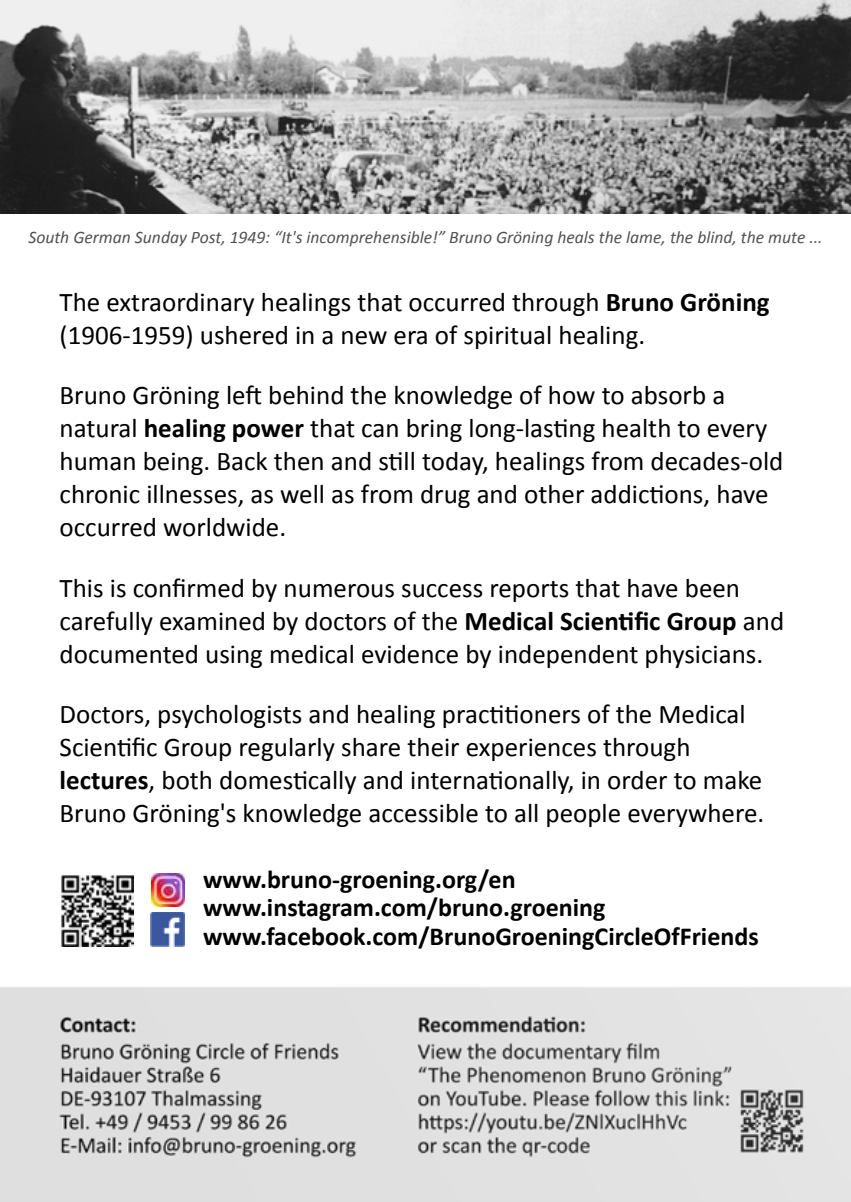
<style>
.page{position:relative;width:851px;height:1202px;background:#fff}
.page>*{position:absolute;margin:0;border:0;box-sizing:border-box;transform-origin:0 0}
.t1{font:27px/33px "Calibri";color:#000}
.t2{font:700 26px/29px "Calibri";color:#000}
.t3{font:italic 17.6px "Calibri";color:#515151}
.s1{font-weight:700}
</style>
<div class="page">
<img style="left:0;top:875px;width:850px;height:327px">
<img style="left:60px;top:875px;width:73px;height:72px">
<img style="left:151px;top:912px;width:33px;height:34px">
<img style="left:152px;top:873px;width:33px;height:33px">
<img style="left:0;top:0;width:850px;height:214px">
<p class="t3" style="left:28px;top:225px;width:795px">South German Sunday Post, 1949: “It's incomprehensible!” Bruno Gröning heals the lame, the blind, the mute ...</p>
<p class="t1" style="left:60px;top:286px;width:711px">The extraordinary healings that occurred through <span class="s1">Bruno Gröning </span>(1906-1959) ushered in a new era of spiritual healing.</p>
<p class="t1" style="left:60px;top:379px;width:725px">Bruno Gröning left behind the knowledge of how to absorb a natural <span class="s1">healing power</span> that can bring long-lasting health to every human being. Back then and still today, healings from decades-old chronic illnesses, as well as from drug and other addictions, have occurred worldwide.</p>
<p class="t1" style="left:60px;top:571px;width:726px">This is confirmed by numerous success reports that have been carefully examined by doctors of the <span class="s1">Medical Scientific Group</span> and documented using medical evidence by independent physicians.</p>
<p class="t1" style="left:60px;top:697px;width:706px">Doctors, psychologists and healing practitioners of the Medical Scientific Group regularly share their experiences through <span class="s1">lectures</span>, both domestically and internationally, in order to make Bruno Gröning's knowledge accessible to all people everywhere.</p>
<p class="t2" style="left:203px;top:864px;width:557px">www.bruno-groening.org/en www.instagram.com/bruno.groening www.facebook.com/BrunoGroeningCircleOfFriends</p>
</div>
